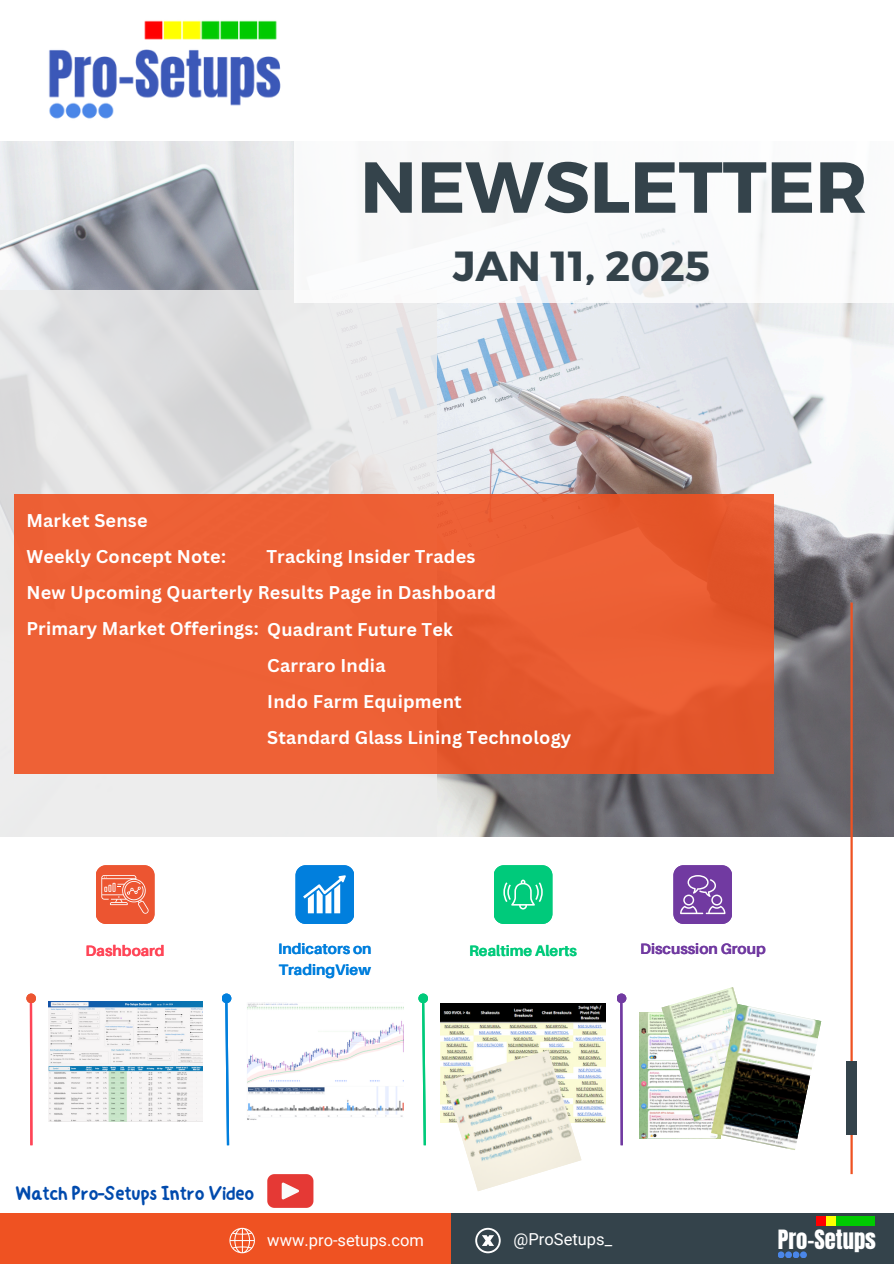
<style>
.page{position:relative;width:894px;height:1264px;background:#fff}
.page>*{position:absolute;margin:0;border:0;box-sizing:border-box;transform-origin:0 0}
.t1{font:700 72px "Montserrat";color:#34434b}
.t2{font:700 42px "Montserrat";color:#34434b}
.t3{font:22.65px "Anton";color:#fff}
.t4{font:21px "happy";letter-spacing:-.07em;color:#004aad}
.t5{font:700 18px/36px "Canva Sans";letter-spacing:.01em;color:#fff}
.t6{font:16.5px "Roboto";color:#fff}
.t7{font:700 15px/20.9px "Aileron";color:#017fdd}
.t8{font:700 15px "Aileron";color:#713aa1}
.t9{font:700 15px "Aileron";color:#00ca7b}
.t10{font:700 15px "Aileron";color:#ff4557}
</style>
<div class="page">
<img style="left:0;top:141px;width:893px;height:695px">
<svg style="left:0;top:289px;width:436px;height:547px;background:#e4e4e5"></svg>
<div style="left:293px;top:141px;width:600px;height:162px;background:#fff"></div>
<div style="left:0;top:1213px;width:462px;height:50px;background:#ef5222"></div>
<div style="left:450px;top:1213px;width:443px;height:50px;background:#34434b"></div>
<hr style="left:850px;top:602px;width:2px;height:572px;background:#ef5222">
<div style="left:846px;top:1061px;width:10px;height:73px;background:#34434b"></div>
<img style="left:49px;top:20px;width:232px;height:99px">
<div style="left:777px;top:1251px;width:7px;height:7px;background:#4a86e8;border-radius:50%"></div>
<svg style="left:784px;top:1251px;width:7px;height:7px"></svg>
<div style="left:792px;top:1251px;width:7px;height:7px;background:#4a86e8;border-radius:50%"></div>
<div style="left:816px;top:1216px;width:9px;height:9px;background:#f00"></div>
<div style="left:826px;top:1216px;width:9px;height:9px;background:#ff0"></div>
<div style="left:836px;top:1216px;width:9px;height:9px;background:#00ca00"></div>
<svg style="left:799px;top:1251px;width:7px;height:7px"></svg>
<div style="left:845px;top:1216px;width:10px;height:9px;background:#00ca00"></div>
<div style="left:855px;top:1216px;width:9px;height:9px;background:#00ca00"></div>
<div style="left:865px;top:1216px;width:9px;height:9px;background:#00ca00"></div>
<svg style="left:475px;top:1227px;width:25px;height:26px"></svg>
<svg style="left:229px;top:1227px;width:26px;height:26px"></svg>
<div style="left:14px;top:494px;width:759px;height:279px;background:#ed6035"></div>
<hr style="left:30px;top:995px;width:2px;height:150px;background:#ff4557">
<div style="left:26px;top:993px;width:10px;height:10px;background:#ec5531;border-radius:50%"></div>
<img style="left:48px;top:1001px;width:154px;height:120px">
<img style="left:247px;top:1002px;width:156px;height:118px">
<img style="left:440px;top:1003px;width:165px;height:119px">
<img style="left:444px;top:1050px;width:137px;height:141px">
<img style="left:639px;top:1012px;width:71px;height:126px">
<img style="left:661px;top:987px;width:77px;height:135px">
<img style="left:710px;top:1003px;width:111px;height:147px">
<div style="left:96px;top:865px;width:58px;height:58px;background:#ec5531;border-radius:10px"></div>
<div style="left:295px;top:865px;width:59px;height:58px;background:#017fdd;border-radius:10px"></div>
<div style="left:493px;top:865px;width:59px;height:58px;background:#00ca7b;border-radius:10px"></div>
<div style="left:673px;top:865px;width:59px;height:58px;background:#713aa1;border-radius:10px"></div>
<svg style="left:101px;top:875px;width:47px;height:38px"></svg>
<svg style="left:224px;top:993px;width:6px;height:153px"></svg>
<svg style="left:420px;top:1002px;width:7px;height:144px"></svg>
<hr style="left:620px;top:995px;width:2px;height:150px;background:#713aa1">
<div style="left:222px;top:993px;width:9px;height:10px;background:#017fdd;border-radius:50%"></div>
<div style="left:418px;top:993px;width:10px;height:10px;background:#00ca7b;border-radius:50%"></div>
<div style="left:616px;top:993px;width:10px;height:10px;background:#713aa1;border-radius:50%"></div>
<svg style="left:503px;top:879px;width:39px;height:30px"></svg>
<svg style="left:680px;top:875px;width:44px;height:39px"></svg>
<svg style="left:303px;top:875px;width:43px;height:38px"></svg>
<svg style="left:267px;top:1174px;width:46px;height:33px;background:#e85451"></svg>
<p class="t1" style="left:360px;top:140px;width:508px">NEWSLETTER</p>
<h4 class="t2" style="left:453px;top:238px;width:258px">JAN 11, 2025</h4>
<p class="t5" style="left:26px;top:502px;width:201px">Market Sense<br>Weekly Concept Note:</p>
<p class="t5" style="left:26px;top:538px;width:471px;text-indent:240px">Tracking Insider Trades<br>New Upcoming Quarterly Results Page in Dashboard</p>
<p class="t5" style="left:26px;top:610px;width:234px">Primary Market Offerings:</p>
<p class="t5" style="left:267px;top:611px;width:196px">Quadrant Future Tek<br>Carraro India<br>Indo Farm Equipment</p>
<p class="t5" style="left:267px;top:719px;width:305px">Standard Glass Lining Technology</p>
<h1 class="t10" style="left:86px;top:941px;width:81px">Dashboard</h1>
<h2 class="t7" style="left:278px;top:938px;width:95px">Indicators on<br>TradingView</h2>
<h4 class="t9" style="left:469px;top:941px;width:109px">Realtime Alerts</h4>
<p class="t8" style="left:640px;top:939px;width:127px">Discussion Group</p>
<p class="t4" style="left:14px;top:1172px;width:242px">Watch Pro-Setups Intro Video</p>
<p class="t6" style="left:267px;top:1230px;width:158px">www.pro-setups.com</p>
<p class="t6" style="left:513px;top:1229px;width:100px">@ProSetups_</p>
<p class="t3" style="left:777px;top:1223px;width:100px">Pro-Setups</p>
</div>
